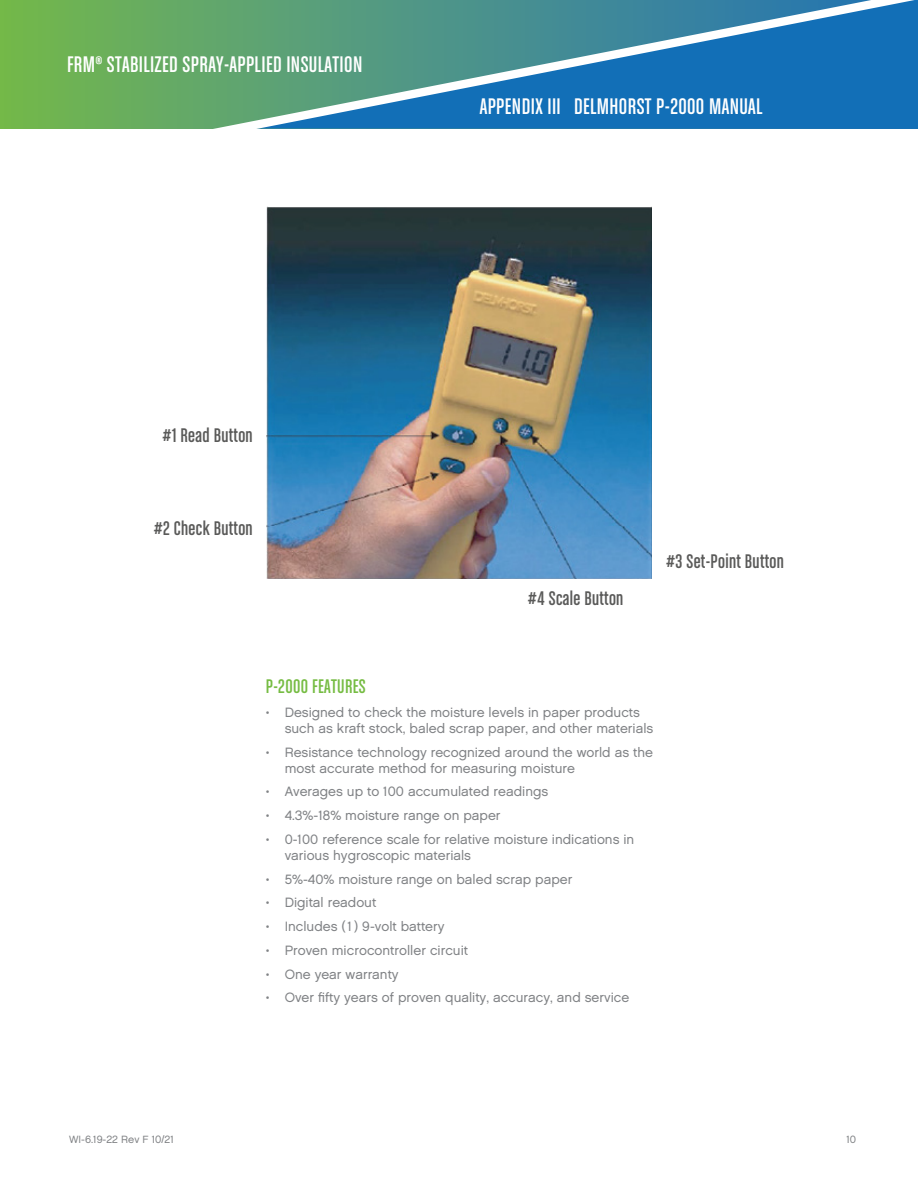
<style>
.page{position:relative;width:918px;height:1188px;background:#fff}
.page>*{position:absolute;margin:0;border:0;box-sizing:border-box;transform-origin:0 0}
.t1{font:24px "Chalet Comprime Cologne Sixty";letter-spacing:.015em;color:#fff}
.t2{font:21px "Chalet Comprime Cologne Sixty";letter-spacing:.015em;color:#5a5a59}
.t3{font:21px "Chalet Comprime Cologne Eighty";letter-spacing:.015em;color:#76bc43}
.t4{font:13.5px/16.2px "Chalet London Nineteen Sixty";color:#808285}
.t5{font:10.5px "Chalet London Nineteen Sixty";color:#808285}
.s1{font-size:12px}
.s2{font-family:"Chalet London Nineteen Eighty"}
</style>
<div class="page">
<svg style="left:0;top:0;width:195px;height:129px;background:#6bb058"></svg>
<svg style="left:195px;top:0;width:723px;height:129px;background:#3d8aa3"></svg>
<img style="left:266px;top:207px;width:386px;height:372px">
<h1 class="t1" style="left:67px;top:51px;width:297px">FRM® STABILIZED SPRAY-APPLIED INSULATION</h1>
<h1 class="t1" style="left:480px;top:93px;width:284px">APPENDIX III DELMHORST P-2000 MANUAL</h1>
<h2 class="t2" style="left:163px;top:424px;width:92px">#1 Read Button</h2>
<h2 class="t2" style="left:154px;top:516px;width:101px">#2 Check Button</h2>
<h2 class="t2" style="left:528px;top:586px;width:97px">#4 Scale Button</h2>
<h2 class="t2" style="left:666px;top:550px;width:119px">#3 Set-Point Button</h2>
<h2 class="t3" style="left:266px;top:675px;width:101px">P-2000 FEATURES</h2>
<p class="t4" style="left:285px;top:704px;width:370px;text-indent:-19px"><span class="s1">•</span> Designed to check the moisture levels in paper products such as kraft stock, baled scrap paper, and other materials</p>
<p class="t4" style="left:285px;top:744px;width:370px;text-indent:-19px"><span class="s1">•</span> Resistance technology recognized around the world as the most accurate method for measuring moisture</p>
<p class="t4" style="left:266px;top:784px;width:284px"><span class="s1">•</span> Averages up to 100 accumulated readings</p>
<p class="t4" style="left:266px;top:807px;width:236px"><span class="s1">•</span> 4.3%-18% moisture range on paper</p>
<p class="t4" style="left:285px;top:831px;width:351px;text-indent:-19px"><span class="s1">•</span> 0-100 reference scale for relative moisture indications in various hygroscopic materials</p>
<p class="t4" style="left:266px;top:871px;width:308px"><span class="s1">•</span> 5%-40% moisture range on baled scrap paper</p>
<p class="t4" style="left:266px;top:895px;width:112px"><span class="s1">•</span> Digital readout</p>
<p class="t4" style="left:266px;top:918px;width:180px"><span class="s1">•</span> Includes (1 ) 9-volt battery</p>
<p class="t4" style="left:266px;top:942px;width:204px"><span class="s1">•</span> Proven microcontroller circuit</p>
<p class="t4" style="left:266px;top:966px;width:134px"><span class="s1">•</span> One year warranty</p>
<p class="t4" style="left:266px;top:989px;width:365px"><span class="s1">•</span> Over fifty years of proven quality, accuracy, and service</p>
<p class="t5" style="left:69px;top:1133px;width:106px">WI-6.19-22 Rev <span class="s2">F 10</span>/21</p>
<p class="t5" style="left:846px;top:1133px;width:11px">10</p>
</div>
